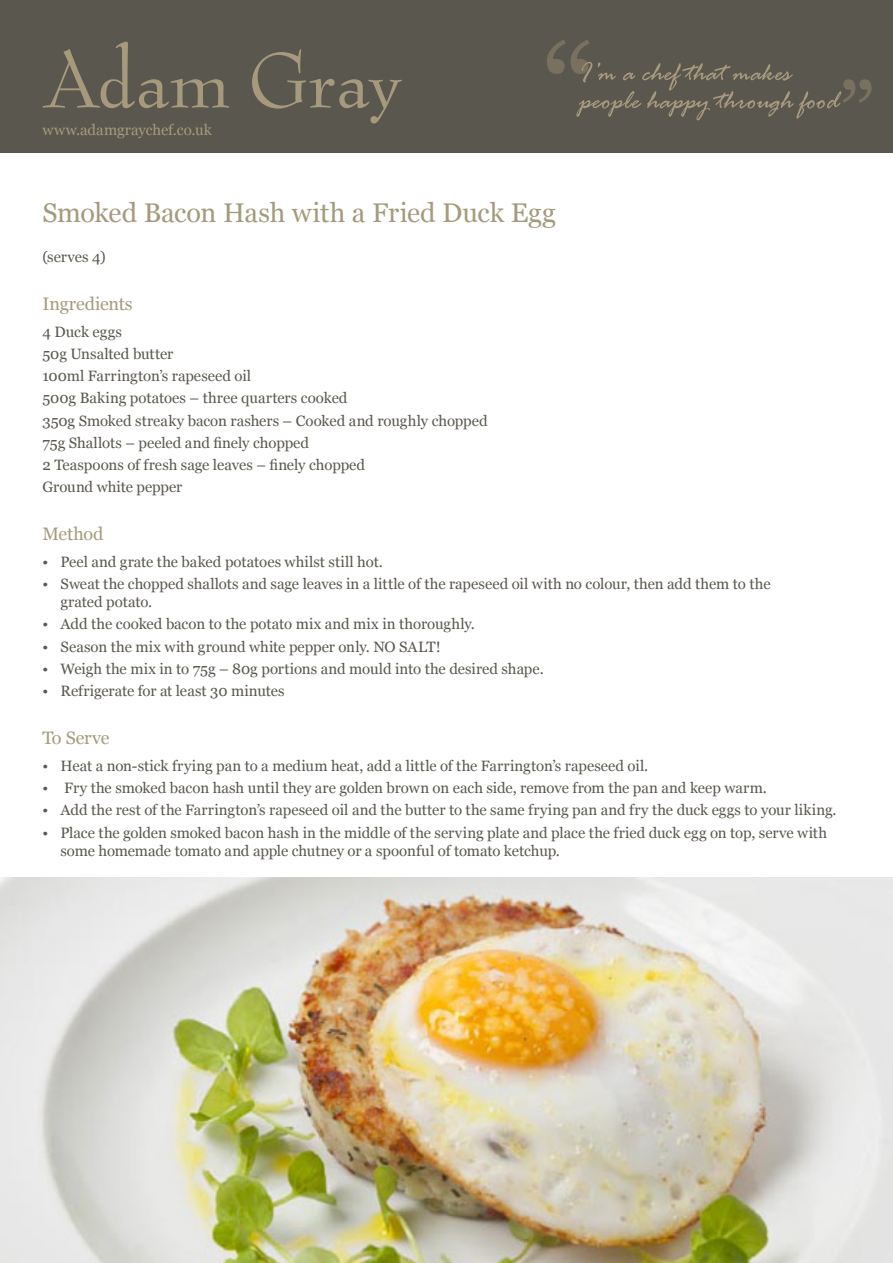
<style>
.page{position:relative;width:893px;height:1263px;background:#fff}
.page>*{position:absolute;margin:0;border:0;box-sizing:border-box;transform-origin:0 0}
.t1{font:27px "Georgia";letter-spacing:-.01em;color:#a69a7d}
.Subtitle{font:18px "Georgia";letter-spacing:-.01em;color:#a69a7d}
.Bullet{font:15px/18px "Georgia";letter-spacing:-.005em;color:#5a574e}
.Body{font:15px "Georgia";color:#5a574e}
.Body-2{font:15px "Georgia";letter-spacing:.005em;color:#a69a7d}
</style>
<div class="page">
<div style="left:0;top:0;width:893px;height:153px;background:#5a574e"></div>
<svg style="left:43px;top:42px;width:186px;height:66px"></svg>
<svg style="left:252px;top:49px;width:150px;height:74px"></svg>
<svg style="left:547px;top:39px;width:325px;height:81px"></svg>
<img style="left:0;top:877px;width:893px;height:386px">
<p class="Body-2" style="left:43px;top:121px;width:171px">www.adamgraychef.co.uk</p>
<p class="t1" style="left:43px;top:196px;width:515px">Smoked Bacon Hash with a Fried Duck Egg</p>
<p class="Body" style="left:43px;top:248px;width:65px">(serves 4)</p>
<p class="Subtitle" style="left:43px;top:293px;width:92px">Ingredients</p>
<p class="Body" style="left:43px;top:322px;width:81px">4 Duck eggs</p>
<p class="Body" style="left:43px;top:345px;width:132px">50g Unsalted butter</p>
<p class="Body" style="left:43px;top:367px;width:210px">100ml Farrington’s rapeseed oil</p>
<p class="Body" style="left:43px;top:389px;width:307px">500g Baking potatoes – three quarters cooked</p>
<p class="Body" style="left:43px;top:411px;width:447px">350g Smoked streaky bacon rashers – Cooked and roughly chopped</p>
<p class="Body" style="left:43px;top:434px;width:268px">75g Shallots – peeled and finely chopped</p>
<p class="Body" style="left:43px;top:456px;width:324px">2 Teaspoons of fresh sage leaves – finely chopped</p>
<p class="Body" style="left:43px;top:478px;width:141px">Ground white pepper</p>
<p class="Subtitle" style="left:43px;top:523px;width:63px">Method</p>
<p class="Bullet" style="left:43px;top:553px;width:342px">• Peel and grate the baked potatoes whilst still hot.</p>
<p class="Bullet" style="left:61px;top:575px;width:712px;text-indent:-18px">• Sweat the chopped shallots and sage leaves in a little of the rapeseed oil with no colour, then add them to the grated potato.</p>
<p class="Bullet" style="left:43px;top:616px;width:434px">• Add the cooked bacon to the potato mix and mix in thoroughly.</p>
<p class="Bullet" style="left:43px;top:638px;width:400px">• Season the mix with ground white pepper only. NO SALT!</p>
<p class="Bullet" style="left:43px;top:660px;width:503px">• Weigh the mix in to 75g – 80g portions and mould into the desired shape.</p>
<p class="Bullet" style="left:43px;top:682px;width:244px">• Refrigerate for at least 30 minutes</p>
<p class="Subtitle" style="left:43px;top:727px;width:68px">To Serve</p>
<p class="Bullet" style="left:43px;top:757px;width:607px">• Heat a non-stick frying pan to a medium heat, add a little of the Farrington’s rapeseed oil.</p>
<p class="Bullet" style="left:43px;top:779px;width:726px">• Fry the smoked bacon hash until they are golden brown on each side, remove from the pan and keep warm.</p>
<p class="Bullet" style="left:43px;top:801px;width:796px">• Add the rest of the Farrington’s rapeseed oil and the butter to the same frying pan and fry the duck eggs to your liking.</p>
<p class="Bullet" style="left:61px;top:824px;width:768px;text-indent:-18px">• Place the golden smoked bacon hash in the middle of the serving plate and place the fried duck egg on top, serve with some homemade tomato and apple chutney or a spoonful of tomato ketchup.</p>
</div>
